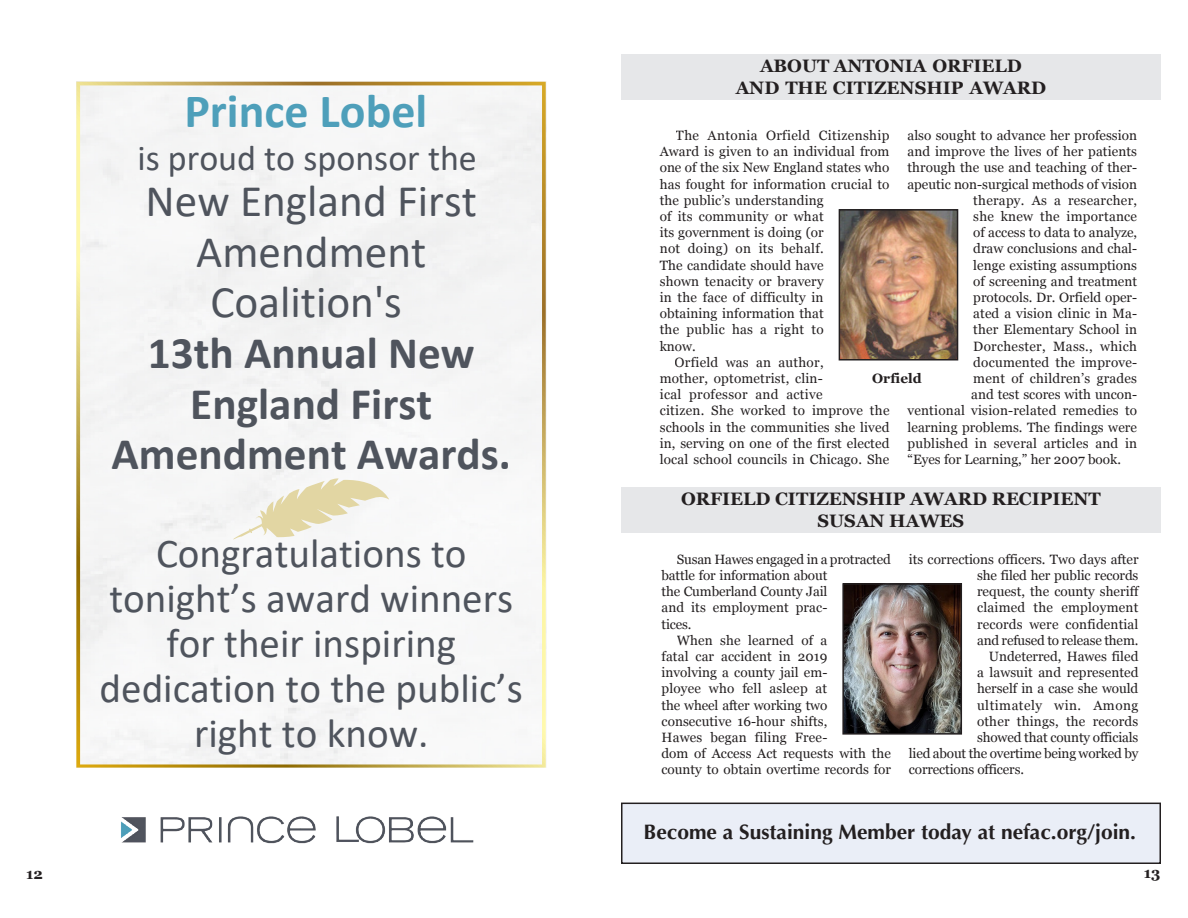
<style>
.page{position:relative;width:1188px;height:918px;background:#fff}
.page>*{position:absolute;margin:0;border:0;box-sizing:border-box;transform-origin:0 0}
.t1{font:700 48px "Calibri";color:#4e9fba}
.t2{font:700 45.3px/50.6px "Calibri";color:#4f545d;text-align:center}
.t3{font:41.1px/45px "Calibri";color:#4f545d;text-align:center}
.t4{font:36px "Calibri";color:#4f545d}
.t5{font:700 21px "Optima";color:#231f20}
.t6{font:700 18px "Georgia";color:#231f20}
.t7{font:700 15px "Georgia";color:#231f20}
.t8{font:13.5px/16.2px "Georgia";letter-spacing:.01em;color:#231f20}
.t9{font:13.5px/16.2px "Georgia";letter-spacing:-.01em;color:#231f20}
.t10{font:13.5px "Georgia";letter-spacing:-.015em;color:#231f20}
.t11{font:13.5px "Georgia";letter-spacing:.035em;color:#231f20}
.t12{font:700 13.5px "Georgia";color:#231f20}
.s1{font-weight:400}
</style>
<div class="page">
<div style="left:621px;top:487px;width:540px;height:46px;background:#e6e7e9"></div>
<div style="left:621px;top:54px;width:540px;height:46px;background:#e6e7e9"></div>
<img style="left:842px;top:212px;width:113px;height:146px">
<div style="left:839px;top:209px;width:119px;height:152px;border:2px solid #231f20"></div>
<div style="left:76px;top:82px;width:470px;height:686px;background:#f6f6f6"></div>
<svg style="left:233px;top:478px;width:156px;height:62px"></svg>
<img style="left:129px;top:707px;width:364px;height:61px">
<img style="left:845px;top:586px;width:114px;height:146px">
<div style="left:842px;top:583px;width:120px;height:152px;border:2px solid #231f20"></div>
<div style="left:622px;top:803px;width:538px;height:60px;background:#eaeef7"></div>
<div style="left:621px;top:803px;width:540px;height:61px;border:2px solid #231f20"></div>
<img style="left:121px;top:816px;width:353px;height:28px">
<p class="t1" style="left:184px;top:77px;width:245px">Prince Lobel</p>
<p class="t4" style="left:137px;top:133px;width:341px">is proud to sponsor the</p>
<p class="t2" style="left:111px;top:175px;width:401px"><span class="s1">New England First<br>Amendment<br>Coalition's<br></span>13th Annual New<br>England First<br>Amendment Awards.</p>
<p class="t3" style="left:100px;top:530px;width:425px">Congratulations to tonight’s award winners for their inspiring dedication to the public’s right to know.</p>
<p class="t6" style="left:760px;top:52px;width:263px">ABOUT ANTONIA ORFIELD</p>
<p class="t6" style="left:736px;top:74px;width:312px">AND THE CITIZENSHIP AWARD</p>
<p class="t8" style="left:660px;top:127px;width:231px;text-indent:16px">The Antonia Orfield Citizenship<br>Award is given to an individual from one of the six New England states who has fought for information crucial to the public’s understanding<br>of its community or what<br>its government is doing (or<br>not doing) on its behalf.<br>The candidate should have<br>shown tenacity or bravery<br>in the face of difficulty in<br>obtaining information that<br>the public has a right to<br>know.</p>
<p class="t8" style="left:660px;top:353px;width:231px;text-indent:15px">Orfield was an author,<br>mother, optometrist, clin-<br>ical professor and active<br>citizen. She worked to improve the schools in the communities she lived in, serving on one of the first elected local school councils in Chicago. She</p>
<p class="t8" style="left:907px;top:127px;width:231px">also sought to advance her profession</p>
<p class="t8" style="left:907px;top:143px;width:231px">and improve the lives of her patients</p>
<p class="t8" style="left:907px;top:159px;width:231px">through the use and teaching of ther-</p>
<p class="t8" style="left:907px;top:175px;width:231px">apeutic non-surgical methods of vision</p>
<p class="t8" style="left:973px;top:191px;width:165px">therapy. As a researcher,</p>
<p class="t8" style="left:973px;top:208px;width:165px">she knew the importance</p>
<p class="t8" style="left:973px;top:224px;width:165px">of access to data to analyze,</p>
<p class="t8" style="left:973px;top:240px;width:165px">draw conclusions and chal-</p>
<p class="t8" style="left:973px;top:256px;width:165px">lenge existing assumptions</p>
<p class="t8" style="left:973px;top:272px;width:165px">of screening and treatment</p>
<p class="t8" style="left:973px;top:289px;width:165px">protocols. Dr. Orfield oper-</p>
<p class="t8" style="left:973px;top:305px;width:165px">ated a vision clinic in Ma-</p>
<p class="t8" style="left:973px;top:321px;width:165px">ther Elementary School in</p>
<p class="t8" style="left:973px;top:337px;width:165px">Dorchester, Mass., which</p>
<p class="t8" style="left:973px;top:353px;width:165px">documented the improve-</p>
<p class="t8" style="left:973px;top:370px;width:165px">ment of children’s grades</p>
<p class="t8" style="left:971px;top:386px;width:167px">and test scores with uncon-</p>
<p class="t8" style="left:907px;top:402px;width:231px">ventional vision-related remedies to</p>
<p class="t8" style="left:907px;top:418px;width:231px">learning problems. The findings were</p>
<p class="t8" style="left:907px;top:434px;width:231px">published in several articles and in</p>
<p class="t8" style="left:907px;top:451px;width:215px">“Eyes for Learning,” her 2007 book.</p>
<p class="t12" style="left:872px;top:368px;width:51px">Orfield</p>
<p class="t6" style="left:681px;top:485px;width:421px">ORFIELD CITIZENSHIP AWARD RECIPIENT</p>
<p class="t6" style="left:818px;top:507px;width:148px">SUSAN HAWES</p>
<p class="t9" style="left:662px;top:550px;width:231px;text-indent:15px">Susan Hawes engaged in a protracted battle for information about<br>the Cumberland County Jail<br>and its employment prac-<br>tices.</p>
<p class="t8" style="left:662px;top:631px;width:231px;text-indent:15px">When she learned of a<br>fatal car accident in 2019<br>involving a county jail em-<br>ployee who fell asleep at<br>the wheel after working two consecutive 16-hour shifts,<br>Hawes began filing Free-<br>dom of Access Act requests with the county to obtain overtime records for</p>
<p class="t8" style="left:977px;top:550px;width:163px;text-align:justify;text-indent:-68px">its corrections officers. Two days after she filed her public records request, the county sheriff claimed the employment records were confidential and refused to release them.</p>
<p class="t8" style="left:989px;top:648px;width:151px">Undeterred, Hawes filed</p>
<p class="t8" style="left:977px;top:664px;width:163px">a lawsuit and represented</p>
<p class="t8" style="left:977px;top:680px;width:163px">herself in a case she would</p>
<p class="t11" style="left:977px;top:695px;width:163px">ultimately win. Among</p>
<p class="t8" style="left:977px;top:712px;width:163px">other things, the records</p>
<p class="t9" style="left:977px;top:729px;width:163px">showed that county officials</p>
<p class="t10" style="left:909px;top:744px;width:231px">lied about the overtime being worked by</p>
<p class="t9" style="left:909px;top:761px;width:117px">corrections officers.</p>
<p class="t5" style="left:644px;top:819px;width:494px">Become a Sustaining Member today at nefac.org/join.</p>
<p class="t7" style="left:26px;top:863px;width:18px">12</p>
<p class="t7" style="left:1144px;top:862px;width:18px">13</p>
</div>
